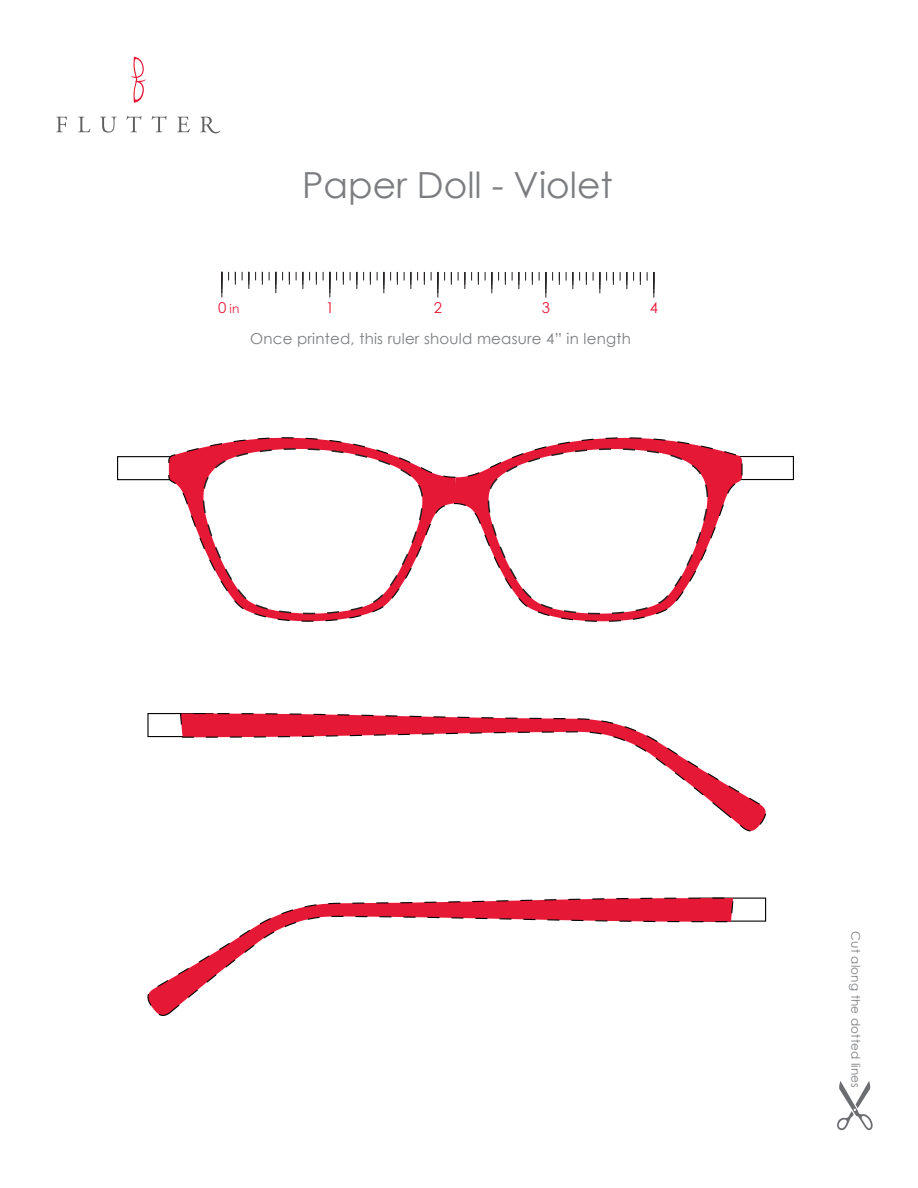
<style>
.page{position:relative;width:918px;height:1188px;background:#fff}
.page>*{position:absolute;margin:0;border:0;box-sizing:border-box;transform-origin:0 0}
.t1{font:36px "Century Gothic";color:#7b7d80}
.t2{font:15px "Century Gothic";letter-spacing:.015em;color:#7b7d80}
.t3{font:15px "Century Gothic";color:#e51836}
.t4{font:12px "Century Gothic";letter-spacing:.015em;color:#7b7d80}
.t5{font:12px "Century Gothic";color:#e51836}
.s1{font-size:15px}
</style>
<div class="page">
<svg style="left:56px;top:117px;width:11px;height:15px"></svg>
<svg style="left:78px;top:117px;width:12px;height:15px"></svg>
<svg style="left:100px;top:117px;width:17px;height:16px"></svg>
<svg style="left:126px;top:116px;width:15px;height:16px"></svg>
<svg style="left:152px;top:116px;width:15px;height:16px"></svg>
<svg style="left:177px;top:117px;width:13px;height:15px"></svg>
<svg style="left:200px;top:117px;width:20px;height:16px"></svg>
<svg style="left:131px;top:57px;width:15px;height:46px"></svg>
<svg style="left:837px;top:1081px;width:36px;height:49px"></svg>
<svg style="left:235px;top:272px;width:1px;height:13px"></svg>
<svg style="left:262px;top:272px;width:1px;height:13px"></svg>
<svg style="left:289px;top:272px;width:1px;height:13px"></svg>
<svg style="left:316px;top:272px;width:1px;height:13px"></svg>
<svg style="left:343px;top:272px;width:1px;height:13px"></svg>
<svg style="left:370px;top:272px;width:1px;height:13px"></svg>
<svg style="left:397px;top:272px;width:1px;height:13px"></svg>
<svg style="left:424px;top:272px;width:1px;height:13px"></svg>
<svg style="left:451px;top:272px;width:1px;height:13px"></svg>
<svg style="left:478px;top:272px;width:1px;height:13px"></svg>
<svg style="left:505px;top:272px;width:1px;height:13px"></svg>
<svg style="left:532px;top:272px;width:1px;height:13px"></svg>
<svg style="left:559px;top:272px;width:1px;height:13px"></svg>
<svg style="left:586px;top:272px;width:1px;height:13px"></svg>
<svg style="left:613px;top:272px;width:1px;height:13px"></svg>
<svg style="left:640px;top:272px;width:1px;height:13px"></svg>
<svg style="left:249px;top:272px;width:7px;height:17px"></svg>
<svg style="left:303px;top:272px;width:7px;height:17px"></svg>
<svg style="left:357px;top:272px;width:7px;height:17px"></svg>
<svg style="left:411px;top:272px;width:7px;height:17px"></svg>
<svg style="left:465px;top:272px;width:7px;height:17px"></svg>
<svg style="left:519px;top:272px;width:7px;height:17px"></svg>
<svg style="left:573px;top:272px;width:7px;height:17px"></svg>
<svg style="left:627px;top:272px;width:7px;height:17px"></svg>
<svg style="left:276px;top:272px;width:7px;height:21px"></svg>
<svg style="left:384px;top:272px;width:7px;height:21px"></svg>
<svg style="left:492px;top:272px;width:7px;height:21px"></svg>
<svg style="left:600px;top:272px;width:7px;height:21px"></svg>
<svg style="left:222px;top:272px;width:7px;height:25px"></svg>
<svg style="left:330px;top:272px;width:7px;height:25px"></svg>
<svg style="left:438px;top:272px;width:7px;height:25px"></svg>
<svg style="left:546px;top:272px;width:7px;height:26px"></svg>
<svg style="left:654px;top:272px;width:1px;height:26px"></svg>
<div style="left:728px;top:456px;width:66px;height:24px;background:#fff;border:1px solid #050504"></div>
<div style="left:117px;top:456px;width:66px;height:24px;background:#fff;border:1px solid #050504"></div>
<svg style="left:168px;top:437px;width:285px;height:96px"></svg>
<svg style="left:198px;top:447px;width:237px;height:175px"></svg>
<svg style="left:453px;top:437px;width:255px;height:105px"></svg>
<svg style="left:487px;top:447px;width:257px;height:175px"></svg>
<div style="left:147px;top:713px;width:67px;height:24px;background:#fff;border:1px solid #050504"></div>
<svg style="left:179px;top:713px;width:587px;height:119px"></svg>
<svg style="left:147px;top:897px;width:587px;height:119px"></svg>
<h1 class="t1" style="left:302px;top:163px;width:312px">Paper Doll - Violet</h1>
<p class="t5" style="left:218px;top:301px;width:23px"><span class="s1">0</span> in</p>
<p class="t3" style="left:326px;top:298px;width:10px">1</p>
<p class="t3" style="left:434px;top:298px;width:10px">2</p>
<p class="t3" style="left:542px;top:298px;width:10px">3</p>
<p class="t3" style="left:650px;top:298px;width:10px">4</p>
<p class="t2" style="left:250px;top:330px;width:382px">Once printed, this ruler should measure 4” in length</p>
<p class="t4" style="left:863px;top:931px;width:158px;rotate:90deg">Cut along the dotted lines</p>
</div>
